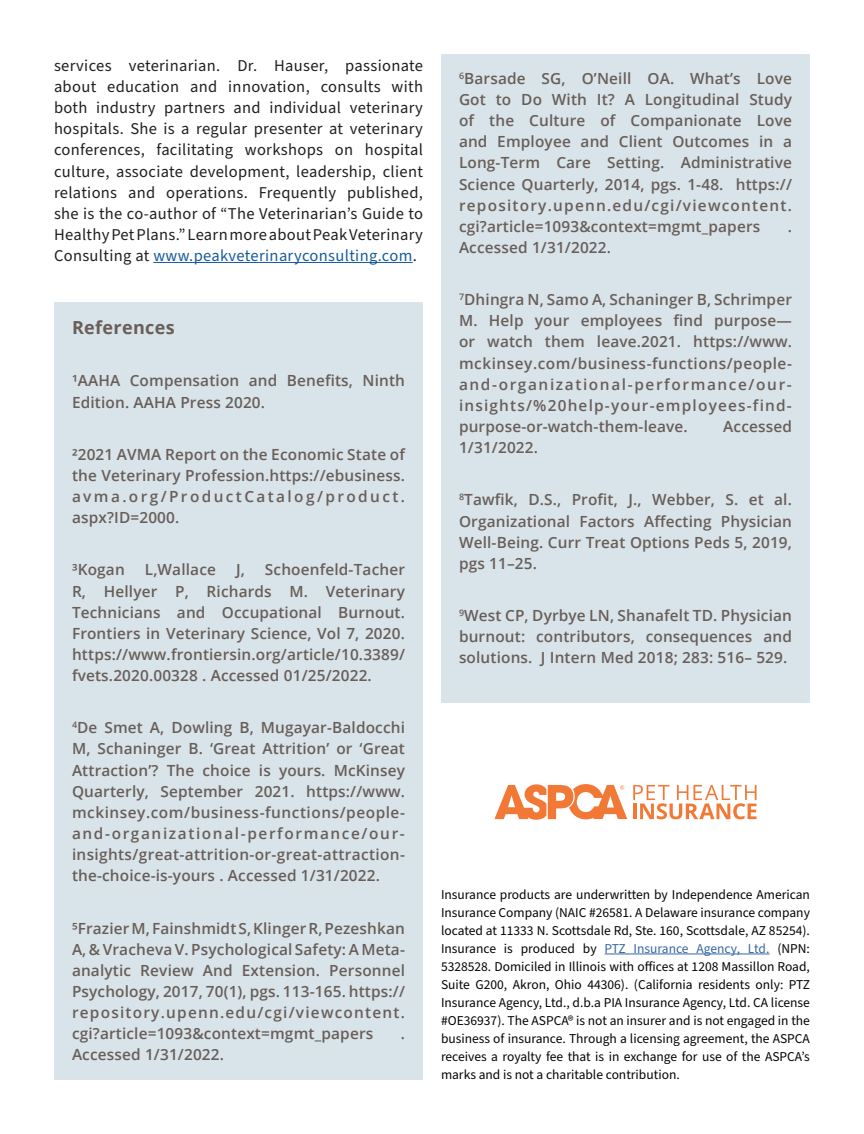
<style>
.page{position:relative;width:864px;height:1134px;background:#fff}
.page>*{position:absolute;margin:0;border:0;box-sizing:border-box;transform-origin:0 0}
.t1{font:700 18px "Open Sans";letter-spacing:.02em;color:#695e58}
.t2{font:16.5px/21.1px "Source Sans Pro";letter-spacing:.02em;color:#231f20;text-align:justify}
.t3{font:600 15.3px/21.1px "Open Sans";letter-spacing:.01em;color:#695e58;text-align:justify}
.t4{font:13.5px/18px "Source Sans Pro";color:#040503;text-align:justify}
.s1{color:#175d9e}
.s2{color:#3667a4}
</style>
<div class="page">
<svg style="left:633px;top:785px;width:124px;height:34px"></svg>
<svg style="left:494px;top:784px;width:133px;height:36px"></svg>
<hr style="left:605px;top:954px;width:165px;height:1px;background:#3667a4">
<div style="left:441px;top:54px;width:369px;height:648px;background:#d8e3ea"></div>
<div style="left:54px;top:302px;width:369px;height:778px;background:#d8e3ea"></div>
<hr style="left:153px;top:262px;width:260px;height:1px;background:#175d9e">
<p class="t2" style="left:54px;top:55px;width:371px">services veterinarian. Dr. Hauser, passionate about education and innovation, consults with both industry partners and individual veterinary hospitals. She is a regular presenter at veterinary conferences, facilitating workshops on hospital culture, associate development, leadership, client relations and operations. Frequently published, she is the co-author of “The Veterinarian’s Guide to Healthy Pet Plans.” Learn more about Peak Veterinary Consulting at <span class="s1">www.peakveterinaryconsulting.com</span>.</p>
<p class="t1" style="left:72px;top:315px;width:104px">References</p>
<p class="t3" style="left:72px;top:370px;width:335px">¹AAHA Compensation and Benefits, Ninth<br>Edition. AAHA Press 2020.</p>
<p class="t3" style="left:72px;top:443px;width:335px">²2021 AVMA Report on the Economic State of the Veterinary Profession.https://ebusiness. avma.org/ProductCatalog/product. aspx?ID=2000.</p>
<p class="t3" style="left:72px;top:559px;width:54px">³Kogan</p>
<p class="t3" style="left:145px;top:559px;width:73px">L,Wallace</p>
<p class="t3" style="left:236px;top:559px;width:10px">J,</p>
<p class="t3" style="left:72px;top:559px;width:335px;text-indent:193px">Schoenfeld-Tacher R, Hellyer P, Richards M. Veterinary Technicians and Occupational Burnout.<br>Frontiers in Veterinary Science, Vol 7, 2020. https://www.frontiersin.org/article/10.3389/ fvets.2020.00328 . Accessed 01/25/2022.</p>
<p class="t3" style="left:72px;top:717px;width:335px"><sup>4</sup>De Smet A, Dowling B, Mugayar-Baldocchi M, Schaninger B. ‘Great Attrition’ or ‘Great Attraction’? The choice is yours. McKinsey Quarterly, September 2021. https://www. mckinsey.com/business-functions/people&shy;and-organizational-performance/our&shy;insights/great-attrition-or-great-attraction&shy;the-choice-is-yours . Accessed 1/31/2022.</p>
<p class="t3" style="left:72px;top:917px;width:335px">⁵Frazier M, Fainshmidt S, Klinger R, Pezeshkan A, &amp; Vracheva V. Psychological Safety: A Meta&shy;analytic Review And Extension. Personnel Psychology, 2017, 70(1), pgs. 113-165. https:// repository.upenn.edu/cgi/viewcontent. cgi?article=1093&amp;context=mgmt_papers</p>
<p class="t3" style="left:401px;top:1023px;width:6px">.</p>
<p class="t3" style="left:72px;top:1044px;width:154px">Accessed 1/31/2022.</p>
<p class="t3" style="left:459px;top:67px;width:335px"><sup>6</sup>Barsade SG, O’Neill OA. What’s Love Got to Do With It? A Longitudinal Study of the Culture of Companionate Love and Employee and Client Outcomes in a Long-Term Care Setting. Administrative Science Quarterly, 2014, pgs. 1-48. https:// repository.upenn.edu/cgi/viewcontent. cgi?article=1093&amp;context=mgmt_papers</p>
<p class="t3" style="left:788px;top:215px;width:6px">.</p>
<p class="t3" style="left:459px;top:237px;width:154px">Accessed 1/31/2022.</p>
<p class="t3" style="left:459px;top:289px;width:335px"><sup>7</sup>Dhingra N, Samo A, Schaninger B, Schrimper M. Help your employees find purpose— or watch them leave.2021. https://www. mckinsey.com/business-functions/people&shy;and-organizational-performance/our&shy;insights/%20help-your-employees-find&shy;purpose-or-watch-them-leave.</p>
<p class="t3" style="left:723px;top:416px;width:70px">Accessed</p>
<p class="t3" style="left:459px;top:437px;width:81px">1/31/2022.</p>
<p class="t3" style="left:459px;top:489px;width:335px"><sup>8</sup>Tawfik, D.S., Profit, J., Webber, S. et al.<br>Organizational Factors Affecting Physician Well-Being. Curr Treat Options Peds 5, 2019, pgs 11–25.</p>
<p class="t3" style="left:459px;top:605px;width:335px"><sup>9</sup>West CP, Dyrbye LN, Shanafelt TD. Physician burnout: contributors, consequences and solutions. J Intern Med 2018; 283: 516– 529.</p>
<p class="t4" style="left:441px;top:886px;width:371px">Insurance products are underwritten by Independence American Insurance Company (NAIC #26581. A Delaware insurance company located at 11333 N. Scottsdale Rd, Ste. 160, Scottsdale, AZ 85254).<br>Insurance is produced by <span class="s2">PTZ Insurance Agency, Ltd.</span> (NPN:<br>5328528. Domiciled in Illinois with offices at 1208 Massillon Road, Suite G200, Akron, Ohio 44306). (California residents only: PTZ Insurance Agency, Ltd., d.b.a PIA Insurance Agency, Ltd. CA license #OE36937). The ASPCA® is not an insurer and is not engaged in the business of insurance. Through a licensing agreement, the ASPCA receives a royalty fee that is in exchange for use of the ASPCA’s marks and is not a charitable contribution.</p>
</div>
